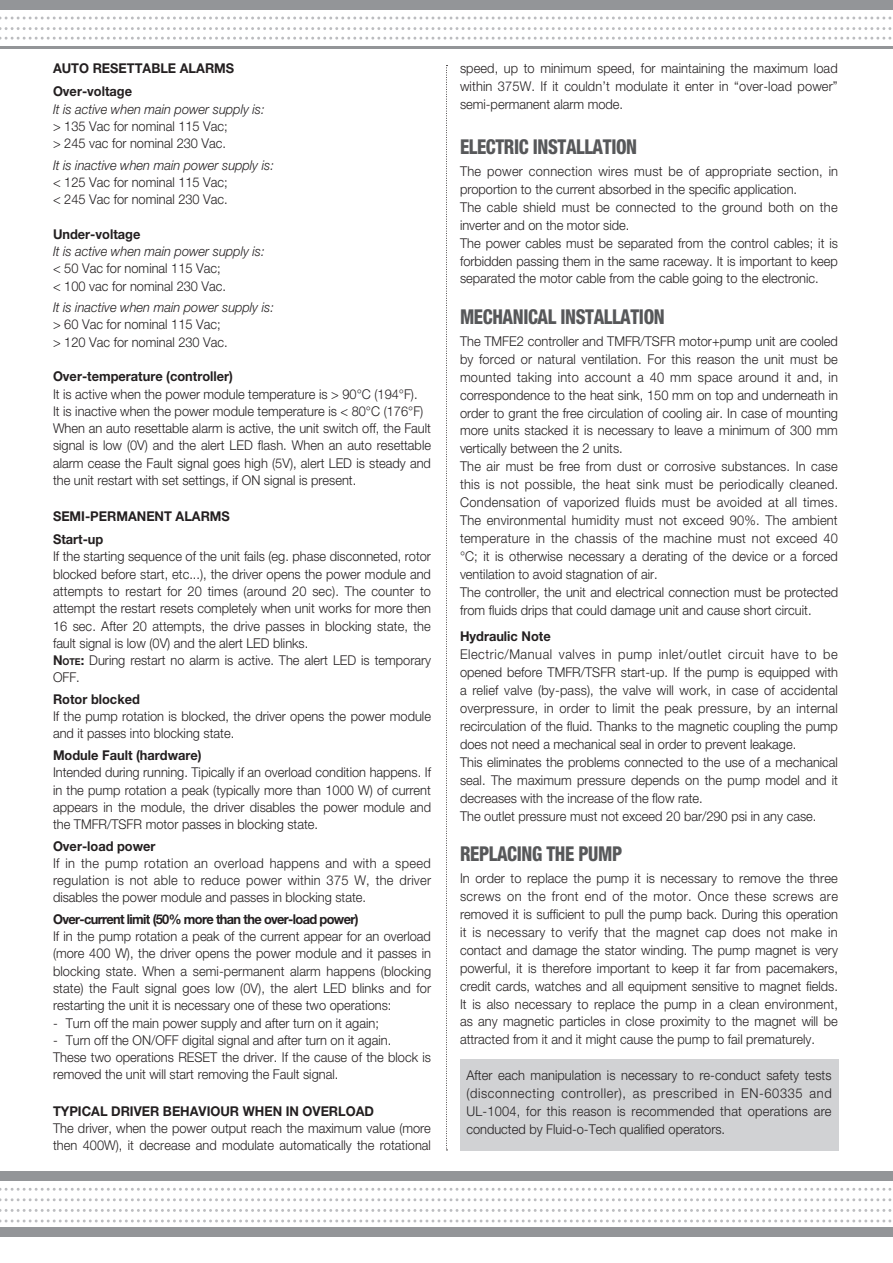
<style>
.page{position:relative;width:893px;height:1263px;background:#fff}
.page>*{position:absolute;margin:0;border:0;box-sizing:border-box;transform-origin:0 0}
.Normale{font:800 condensed 20.4px "Helvetica Neue LT Std";letter-spacing:-.02em;color:#57585a;scale:.9 1}
.Normale-2{font:300 13.5px/18px "Helvetica Neue LT Std";color:#231f20;text-align:justify;scale:.95 1}
.Normale-3{font:700 13.5px "Helvetica Neue LT Std";color:#231f20;scale:.95 1}
.Normale-4{font:italic 300 13.5px "Helvetica Neue LT Std";color:#231f20;scale:.95 1}
.Normale-5{font:700 13.5px "Helvetica Neue LT Std";letter-spacing:-.05em;color:#231f20;scale:.95 1}
.s1{font-weight:700}
.s2{font-weight:700;font-size:9.45px}
</style>
<div class="page">
<div style="left:460px;top:1059px;width:379px;height:91px;background:#d1d2d4"></div>
<svg style="left:446px;top:65px;width:1px;height:1085px"></svg>
<div style="left:0;top:1228px;width:893px;height:9px;background:#939598"></div>
<div style="left:0;top:1171px;width:893px;height:9px;background:#939598"></div>
<svg style="left:0;top:1188px;width:892px;height:3px"></svg>
<svg style="left:0;top:1209px;width:892px;height:3px"></svg>
<svg style="left:0;top:1198px;width:892px;height:3px"></svg>
<svg style="left:0;top:1219px;width:892px;height:3px"></svg>
<div style="left:0;top:0;width:893px;height:9px;background:#939598"></div>
<svg style="left:0;top:17px;width:892px;height:3px"></svg>
<svg style="left:0;top:27px;width:892px;height:3px"></svg>
<svg style="left:0;top:37px;width:892px;height:3px"></svg>
<hr style="left:0;top:46px;width:893px;height:3px;background:#939598">
<p class="Normale-3" style="left:53px;top:60px;width:192px">AUTO RESETTABLE ALARMS</p>
<p class="Normale-3" style="left:53px;top:83px;width:85px">Over-voltage</p>
<p class="Normale-4" style="left:53px;top:101px;width:224px">It is active when main power supply is:</p>
<p class="Normale-2" style="left:53px;top:117px;width:185px">&gt; 135 Vac for nominal 115 Vac;</p>
<p class="Normale-2" style="left:53px;top:134px;width:184px">&gt; 245 vac for nominal 230 Vac.</p>
<p class="Normale-4" style="left:53px;top:157px;width:234px">It is inactive when main power supply is:</p>
<p class="Normale-2" style="left:53px;top:173px;width:185px">&lt; 125 Vac for nominal 115 Vac;</p>
<p class="Normale-2" style="left:53px;top:190px;width:185px">&lt; 245 Vac for nominal 230 Vac.</p>
<p class="Normale-3" style="left:53px;top:226px;width:94px">Under-voltage</p>
<p class="Normale-4" style="left:53px;top:243px;width:224px">It is active when main power supply is:</p>
<p class="Normale-2" style="left:53px;top:259px;width:178px">&lt; 50 Vac for nominal 115 Vac;</p>
<p class="Normale-2" style="left:53px;top:277px;width:184px">&lt; 100 vac for nominal 230 Vac.</p>
<p class="Normale-4" style="left:53px;top:299px;width:234px">It is inactive when main power supply is:</p>
<p class="Normale-2" style="left:53px;top:315px;width:178px">&gt; 60 Vac for nominal 115 Vac;</p>
<p class="Normale-2" style="left:53px;top:333px;width:185px">&gt; 120 Vac for nominal 230 Vac.</p>
<p class="Normale-3" style="left:53px;top:368px;width:191px">Over-temperature (controller)</p>
<p class="Normale-2" style="left:53px;top:384px;width:385px">It is active when the power module temperature is &gt; 90°C (194°F).</p>
<p class="Normale-2" style="left:53px;top:402px;width:391px">It is inactive when the power module temperature is &lt; 80°C (176°F)</p>
<p class="Normale-2" style="left:53px;top:419px;width:399px;line-height:17.2px">When an auto resettable alarm is active, the unit switch off, the Fault signal is low (0V) and the alert LED flash. When an auto resettable alarm cease the Fault signal goes high (5V), alert LED is steady and the unit restart with set settings, if ON signal is present.</p>
<p class="Normale-3" style="left:53px;top:508px;width:188px">SEMI-PERMANENT ALARMS</p>
<p class="Normale-3" style="left:53px;top:531px;width:55px">Start-up</p>
<p class="Normale-2" style="left:53px;top:548px;width:399px;line-height:17.2px">If the starting sequence of the unit fails (eg. phase disconneted, rotor blocked before start, etc...), the driver opens the power module and attempts to restart for 20 times (around 20 sec). The counter to attempt the restart resets completely when unit works for more then 16 sec. After 20 attempts, the drive passes in blocking state, the fault signal is low (0V) and the alert LED blinks.</p>
<p class="Normale-2" style="left:53px;top:651px;width:399px;line-height:17.2px"><span class="s1">N</span><span class="s2">ote</span><span class="s1">:</span> During restart no alarm is active. The alert LED is temporary<br>OFF.</p>
<p class="Normale-3" style="left:53px;top:691px;width:93px">Rotor blocked</p>
<p class="Normale-2" style="left:53px;top:707px;width:399px;line-height:17.2px">If the pump rotation is blocked, the driver opens the power module and it passes into blocking state.</p>
<p class="Normale-3" style="left:53px;top:747px;width:158px">Module Fault (hardware)</p>
<p class="Normale-2" style="left:53px;top:763px;width:400px;line-height:17.2px">Intended during running. Tipically if an overload condition happens. If in the pump rotation a peak (typically more than 1000 W) of current appears in the module, the driver disables the power module and the TMFR/TSFR motor passes in blocking state.</p>
<p class="Normale-3" style="left:53px;top:837px;width:109px">Over-load power</p>
<p class="Normale-2" style="left:53px;top:854px;width:399px;line-height:17.2px">If in the pump rotation an overload happens and with a speed regulation is not able to reduce power within 375 W, the driver disables the power module and passes in blocking state.</p>
<p class="Normale-5" style="left:53px;top:911px;width:323px">Over-current limit (50% more than the over-load power)</p>
<p class="Normale-2" style="left:53px;top:927px;width:400px;line-height:17.2px">If in the pump rotation a peak of the current appear for an overload (more 400 W), the driver opens the power module and it passes in blocking state. When a semi-permanent alarm happens (blocking state) the Fault signal goes low (0V), the alert LED blinks and for restarting the unit it is necessary one of these two operations:</p>
<p class="Normale-2" style="left:53px;top:1013px;width:345px">- Turn off the main power supply and after turn on it again;</p>
<p class="Normale-2" style="left:53px;top:1031px;width:358px">- Turn off the ON/OFF digital signal and after turn on it again.</p>
<p class="Normale-2" style="left:53px;top:1048px;width:399px;line-height:17.2px">These two operations RESET the driver. If the cause of the block is removed the unit will start removing the Fault signal.</p>
<p class="Normale-3" style="left:53px;top:1102px;width:339px">TYPICAL DRIVER BEHAVIOUR WHEN IN OVERLOAD</p>
<p class="Normale-2" style="left:53px;top:1119px;width:399px;line-height:17.2px">The driver, when the power output reach the maximum value (more then 400W), it decrease and modulate automatically the rotational</p>
<p class="Normale-2" style="left:460px;top:59px;width:399px">speed, up to minimum speed, for maintaining the maximum load within 375W. If it couldn’t modulate it enter in “over-load power” semi-permanent alarm mode.</p>
<p class="Normale" style="left:460px;top:134px;width:198px">ELECTRIC INSTALLATION</p>
<p class="Normale-2" style="left:460px;top:162px;width:400px">The power connection wires must be of appropriate section, in proportion to the current absorbed in the specific application.</p>
<p class="Normale-2" style="left:460px;top:198px;width:399px">The cable shield must be connected to the ground both on the inverter and on the motor side.</p>
<p class="Normale-2" style="left:460px;top:234px;width:399px">The power cables must be separated from the control cables; it is forbidden passing them in the same raceway. It is important to keep separated the motor cable from the cable going to the electronic.</p>
<p class="Normale" style="left:460px;top:304px;width:229px">MECHANICAL INSTALLATION</p>
<p class="Normale-2" style="left:460px;top:332px;width:399px">The TMFE2 controller and TMFR/TSFR motor+pump unit are cooled by forced or natural ventilation. For this reason the unit must be mounted taking into account a 40 mm space around it and, in correspondence to the heat sink, 150 mm on top and underneath in order to grant the free circulation of cooling air. In case of mounting more units stacked it is necessary to leave a minimum of 300 mm vertically between the 2 units.</p>
<p class="Normale-2" style="left:460px;top:457px;width:400px">The air must be free from dust or corrosive substances. In case this is not possible, the heat sink must be periodically cleaned.<br>Condensation of vaporized fluids must be avoided at all times.<br>The environmental humidity must not exceed 90%. The ambient temperature in the chassis of the machine must not exceed 40 °C; it is otherwise necessary a derating of the device or a forced ventilation to avoid stagnation of air.</p>
<p class="Normale-2" style="left:460px;top:583px;width:399px">The controller, the unit and electrical connection must be protected from fluids drips that could damage unit and cause short circuit.</p>
<p class="Normale-3" style="left:460px;top:628px;width:97px">Hydraulic Note</p>
<p class="Normale-2" style="left:460px;top:645px;width:399px">Electric/Manual valves in pump inlet/outlet circuit have to be opened before TMFR/TSFR start-up. If the pump is equipped with a relief valve (by-pass), the valve will work, in case of accidental overpressure, in order to limit the peak pressure, by an internal recirculation of the fluid. Thanks to the magnetic coupling the pump does not need a mechanical seal in order to prevent leakage.</p>
<p class="Normale-2" style="left:460px;top:753px;width:399px">This eliminates the problems connected to the use of a mechanical seal. The maximum pressure depends on the pump model and it decreases with the increase of the flow rate.</p>
<p class="Normale-2" style="left:460px;top:806px;width:377px">The outlet pressure must not exceed 20 bar/290 psi in any case.</p>
<p class="Normale" style="left:460px;top:841px;width:182px">REPLACING THE PUMP</p>
<p class="Normale-2" style="left:460px;top:869px;width:399px">In order to replace the pump it is necessary to remove the three screws on the front end of the motor. Once these screws are removed it is sufficient to pull the pump back. During this operation it is necessary to verify that the magnet cap does not make in contact and damage the stator winding. The pump magnet is very powerful, it is therefore important to keep it far from pacemakers, credit cards, watches and all equipment sensitive to magnet fields.<br>It is also necessary to replace the pump in a clean environment, as any magnetic particles in close proximity to the magnet will be attracted from it and it might cause the pump to fail prematurely.</p>
<p class="Normale-2" style="left:466px;top:1066px;width:386px">After each manipulation is necessary to re-conduct safety tests (disconnecting controller), as prescribed in EN-60335 and UL-1004, for this reason is recommended that operations are conducted by Fluid-o-Tech qualified operators.</p>
</div>
